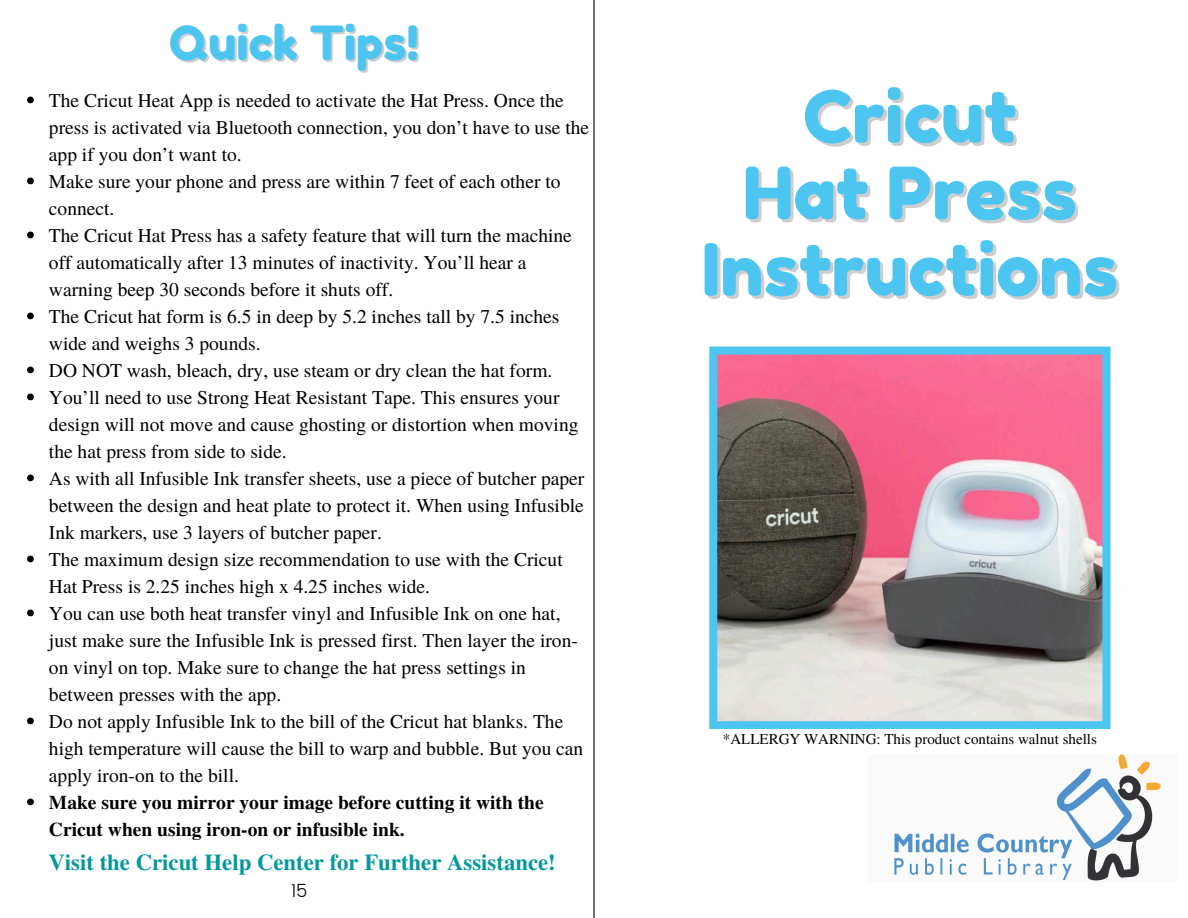
<style>
.page{position:relative;width:1188px;height:918px;background:#fff}
.page>*{position:absolute;margin:0;border:0;box-sizing:border-box;transform-origin:0 0}
.t1{font:72px "Fredoka One";color:#4dc5f1}
.t2{font:46.95px "Fredoka One";color:#4dc5f1}
.t3{font:700 22.8px "Te X Gyre Termes";color:#03989e}
.t4{font:19.5px/27px "Te X Gyre Termes";color:#000}
.t5{font:700 19.5px/27px "Te X Gyre Termes";color:#000}
.t6{font:300 18px "Poppins";color:#000}
.t7{font:15px "Te X Gyre Termes";color:#000}
</style>
<div class="page">
<hr style="left:593px;top:0;width:2px;height:918px;background:#000">
<svg style="left:709px;top:347px;width:402px;height:382px;background:#ae8c9a"></svg>
<img style="left:894px;top:755px;width:267px;height:126px">
<svg style="left:27px;top:97px;width:7px;height:6px"></svg>
<svg style="left:27px;top:178px;width:7px;height:6px"></svg>
<svg style="left:27px;top:232px;width:7px;height:6px"></svg>
<svg style="left:27px;top:313px;width:7px;height:6px"></svg>
<svg style="left:27px;top:367px;width:7px;height:6px"></svg>
<svg style="left:27px;top:394px;width:7px;height:6px"></svg>
<svg style="left:27px;top:475px;width:7px;height:6px"></svg>
<svg style="left:27px;top:556px;width:7px;height:6px"></svg>
<svg style="left:27px;top:610px;width:7px;height:6px"></svg>
<svg style="left:27px;top:718px;width:7px;height:6px"></svg>
<svg style="left:27px;top:799px;width:7px;height:6px"></svg>
<p class="t2" style="left:169px;top:15px;width:251px">Quick Tips!</p>
<p class="t4" style="left:49px;top:86px;width:542px">The Cricut Heat App is needed to activate the Hat Press. Once the press is activated via Bluetooth connection, you don’t have to use the app if you don’t want to.</p>
<p class="t4" style="left:49px;top:167px;width:513px">Make sure your phone and press are within 7 feet of each other to connect.</p>
<p class="t4" style="left:49px;top:221px;width:524px">The Cricut Hat Press has a safety feature that will turn the machine off automatically after 13 minutes of inactivity. You’ll hear a warning beep 30 seconds before it shuts off.</p>
<h3 class="t4" style="left:49px;top:302px;width:512px">The Cricut hat form is 6.5 in deep by 5.2 inches tall by 7.5 inches wide and weighs 3 pounds.</h3>
<p class="t4" style="left:49px;top:356px;width:505px">DO NOT wash, bleach, dry, use steam or dry clean the hat form.</p>
<h1 class="t4" style="left:49px;top:383px;width:531px">You’ll need to use Strong Heat Resistant Tape. This ensures your design will not move and cause ghosting or distortion when moving the hat press from side to side.</h1>
<p class="t4" style="left:49px;top:464px;width:537px;text-align:justify">As with all Infusible Ink transfer sheets, use a piece of butcher paper between the design and heat plate to protect it. When using Infusible Ink markers, use 3 layers of butcher paper.</p>
<p class="t4" style="left:49px;top:545px;width:515px">The maximum design size recommendation to use with the Cricut<br>Hat Press is 2.25 inches high x 4.25 inches wide.</p>
<p class="t4" style="left:49px;top:599px;width:536px">You can use both heat transfer vinyl and Infusible Ink on one hat, just make sure the Infusible Ink is pressed first. Then layer the iron&shy;on vinyl on top. Make sure to change the hat press settings in between presses with the app.<br>Do not apply Infusible Ink to the bill of the Cricut hat blanks. The high temperature will cause the bill to warp and bubble. But you can apply iron-on to the bill.</p>
<p class="t5" style="left:49px;top:788px;width:496px">Make sure you mirror your image before cutting it with the<br>Cricut when using iron-on or infusible ink.</p>
<p class="t3" style="left:49px;top:844px;width:509px">Visit the Cricut Help Center for Further Assistance!</p>
<p class="t6" style="left:291px;top:880px;width:18px">15</p>
<p class="t1" style="left:803px;top:73px;width:215px">Cricut</p>
<p class="t1" style="left:743px;top:149px;width:335px">Hat Press</p>
<p class="t1" style="left:702px;top:226px;width:418px">Instructions</p>
<p class="t7" style="left:723px;top:728px;width:375px">*ALLERGY WARNING: This product contains walnut shells</p>
</div>
